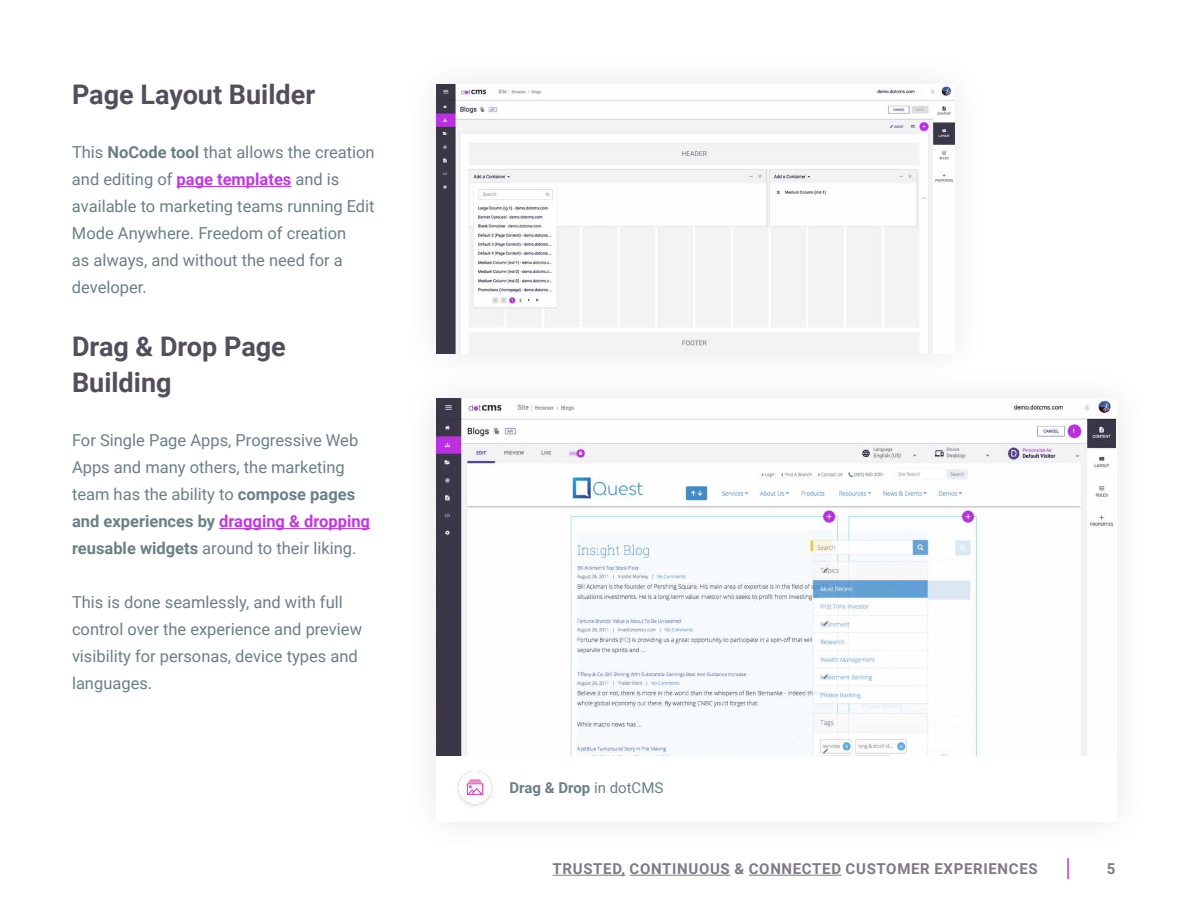
<style>
.page{position:relative;width:1188px;height:918px;background:#fff}
.page>*{position:absolute;margin:0;border:0;box-sizing:border-box;transform-origin:0 0}
.t1{font:700 27px/36px "Roboto";color:#524e5c}
.t2{font:16.5px/27px "Roboto";color:#6a8087}
.t3{font:700 15px "Roboto";letter-spacing:.045em;color:#7e7a86}
.t4{font:700 15px "Roboto";color:#6a8087}
.s1{font-weight:700}
.s2{font-weight:700;color:#c336e5}
.s3{font-weight:400}
</style>
<div class="page">
<hr style="left:1067px;top:858px;width:2px;height:21px;background:#c336e5">
<hr style="left:553px;top:875px;width:72px;height:1px;background:#7e7a86">
<hr style="left:630px;top:875px;width:100px;height:1px;background:#7e7a86">
<hr style="left:749px;top:875px;width:92px;height:1px;background:#7e7a86">
<hr style="left:177px;top:186px;width:114px;height:1px;background:#c336e5">
<hr style="left:219px;top:528px;width:151px;height:1px;background:#c336e5">
<img style="left:436px;top:398px;width:679px;height:358px">
<img style="left:457px;top:771px;width:36px;height:36px">
<img style="left:436px;top:84px;width:518px;height:270px">
<h1 class="t1" style="left:72px;top:76px;width:245px">Page Layout Builder</h1>
<p class="t2" style="left:72px;top:138px;width:304px">This <span class="s1">NoCode tool</span> that allows the creation and editing of <span class="s2">page templates</span> and is available to marketing teams running Edit Mode Anywhere. Freedom of creation<br>as always, and without the need for a developer.</p>
<h1 class="t1" style="left:72px;top:328px;width:215px">Drag &amp; Drop Page<br>Building</h1>
<p class="t2" style="left:72px;top:426px;width:300px">For Single Page Apps, Progressive Web Apps and many others, the marketing team has the ability to <span class="s1">compose pages and experiences by</span> <span class="s2">dragging &amp; dropping </span><span class="s1">reusable widgets</span> around to their liking.</p>
<p class="t2" style="left:72px;top:588px;width:292px">This is done seamlessly, and with full control over the experience and preview visibility for personas, device types and languages.</p>
<p class="t4" style="left:510px;top:777px;width:155px">Drag &amp; Drop <span class="s3">in dotCMS</span></p>
<p class="t3" style="left:553px;top:858px;width:487px">TRUSTED, CONTINUOUS &amp; CONNECTED CUSTOMER EXPERIENCES</p>
<p class="t3" style="left:1107px;top:858px;width:10px">5</p>
</div>
